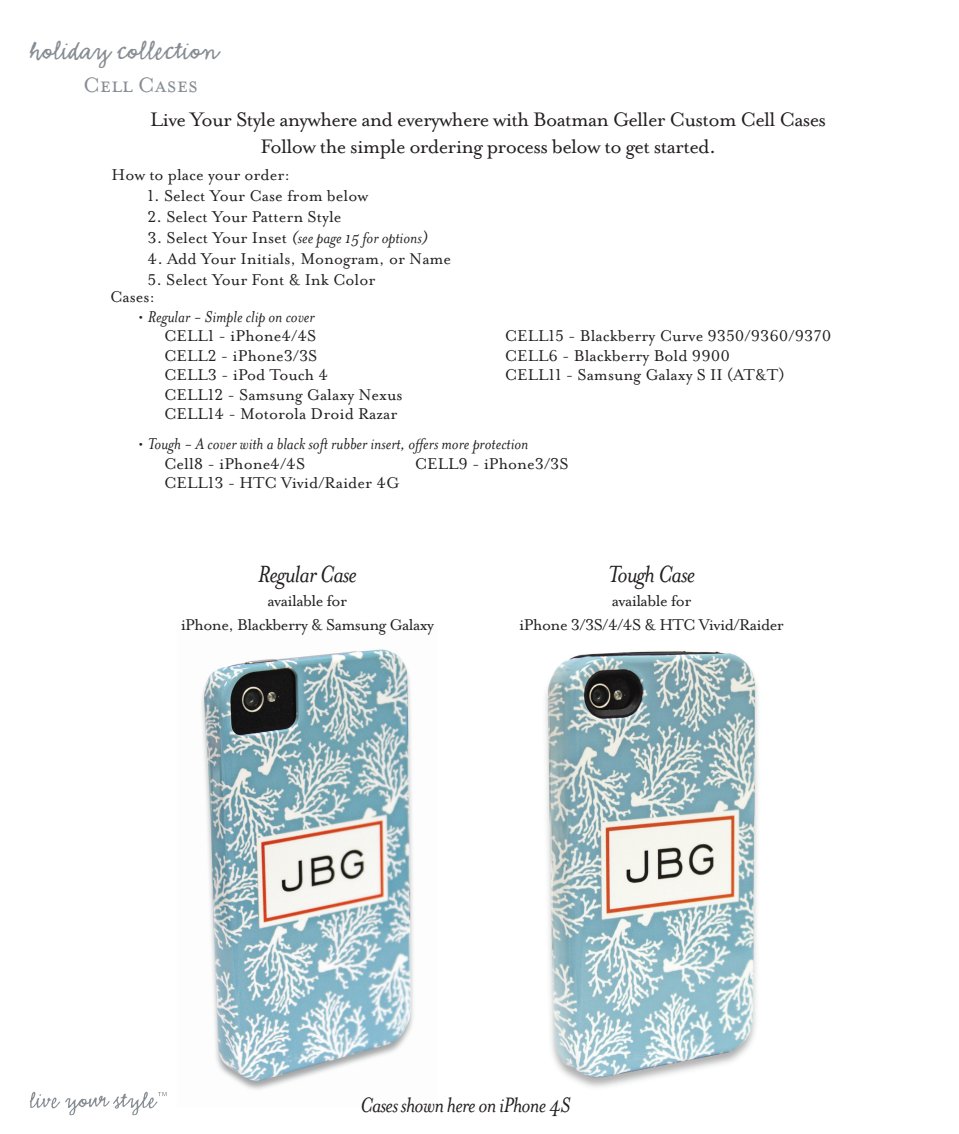
<style>
.page{position:relative;width:959px;height:1134px;background:#fff}
.page>*{position:absolute;margin:0;border:0;box-sizing:border-box;transform-origin:0 0}
.t1{font:28.5px "Emmascript MVB";color:#868d93}
.t2{font:italic 27px "Mrs Eaves";letter-spacing:-.03em;color:#231f20}
.t3{font:italic 24px "Mrs Eaves";letter-spacing:-.03em;color:#231f20}
.t4{font:24px "Mrs Eaves Small Caps";color:#868d93}
.t5{font:22.5px "Mrs Eaves Roman Lining";letter-spacing:-.03em;color:#231f20}
.t6{font:18px "Mrs Eaves Roman Lining";color:#231f20}
.t7{font:italic 18px "Mrs Eaves";color:#231f20}
.t8{font:18px "Mrs Eaves Roman Lining";letter-spacing:-.03em;color:#231f20}
.s1{font-family:"Mrs Eaves Roman Lining";font-style:normal}
</style>
<div class="page">
<img style="left:201px;top:649px;width:213px;height:441px">
<img style="left:545px;top:650px;width:213px;height:438px">
<svg style="left:30px;top:1092px;width:137px;height:23px"></svg>
<p class="t1" style="left:30px;top:35px;width:190px">holiday collection</p>
<p class="t4" style="left:83px;top:72px;width:116px">Cell Cases</p>
<p class="t5" style="left:150px;top:107px;width:677px">Live Your Style anywhere and everywhere with Boatman Geller Custom Cell Cases</p>
<p class="t5" style="left:260px;top:134px;width:457px">Follow the simple ordering process below to get started.</p>
<p class="t6" style="left:112px;top:165px;width:180px">How to place your order:</p>
<p class="t6" style="left:148px;top:186px;width:222px">1. Select Your Case from below</p>
<p class="t6" style="left:148px;top:207px;width:195px">2. Select Your Pattern Style</p>
<p class="t7" style="left:148px;top:228px;width:282px"><span class="s1">3. Select Your Inset</span> (see page 15 for options)</p>
<p class="t6" style="left:148px;top:249px;width:305px">4. Add Your Initials, Monogram, or Name</p>
<p class="t6" style="left:148px;top:270px;width:229px">5. Select Your Font &amp; Ink Color</p>
<p class="t6" style="left:110px;top:287px;width:47px">Cases:</p>
<p class="t7" style="left:139px;top:307px;width:178px"><span class="s1">•</span> Regular - Simple clip on cover</p>
<p class="t6" style="left:164px;top:326px;width:154px">CELL1 - iPhone4/4S</p>
<p class="t6" style="left:505px;top:326px;width:328px">CELL15 - Blackberry Curve 9350/9360/9370</p>
<p class="t6" style="left:164px;top:346px;width:155px">CELL2 - iPhone3/3S</p>
<p class="t6" style="left:505px;top:346px;width:227px">CELL6 - Blackberry Bold 9900</p>
<p class="t6" style="left:164px;top:365px;width:166px">CELL3 - iPod Touch 4</p>
<p class="t6" style="left:505px;top:365px;width:281px">CELL11 - Samsung Galaxy S II (AT&amp;T)</p>
<p class="t6" style="left:164px;top:385px;width:240px">CELL12 - Samsung Galaxy Nexus</p>
<p class="t6" style="left:164px;top:404px;width:235px">CELL14 - Motorola Droid Razar</p>
<p class="t7" style="left:139px;top:434px;width:391px"><span class="s1">•</span> Tough - A cover with a black soft rubber insert, offers more protection</p>
<p class="t6" style="left:164px;top:454px;width:142px">Cell8 - iPhone4/4S</p>
<p class="t6" style="left:415px;top:454px;width:155px">CELL9 - iPhone3/3S</p>
<p class="t6" style="left:164px;top:473px;width:236px">CELL13 - HTC Vivid/Raider 4G</p>
<p class="t2" style="left:258px;top:559px;width:101px">Regular Case</p>
<p class="t8" style="left:267px;top:591px;width:81px">available for</p>
<p class="t8" style="left:181px;top:615px;width:255px">iPhone, Blackberry &amp; Samsung Galaxy</p>
<p class="t2" style="left:608px;top:559px;width:89px">Tough Case</p>
<p class="t8" style="left:611px;top:591px;width:81px">available for</p>
<p class="t8" style="left:519px;top:615px;width:266px">iPhone 3/3S/4/4S &amp; HTC Vivid/Raider</p>
<p class="t3" style="left:360px;top:1092px;width:212px">Cases shown here on iPhone 4S</p>
</div>
